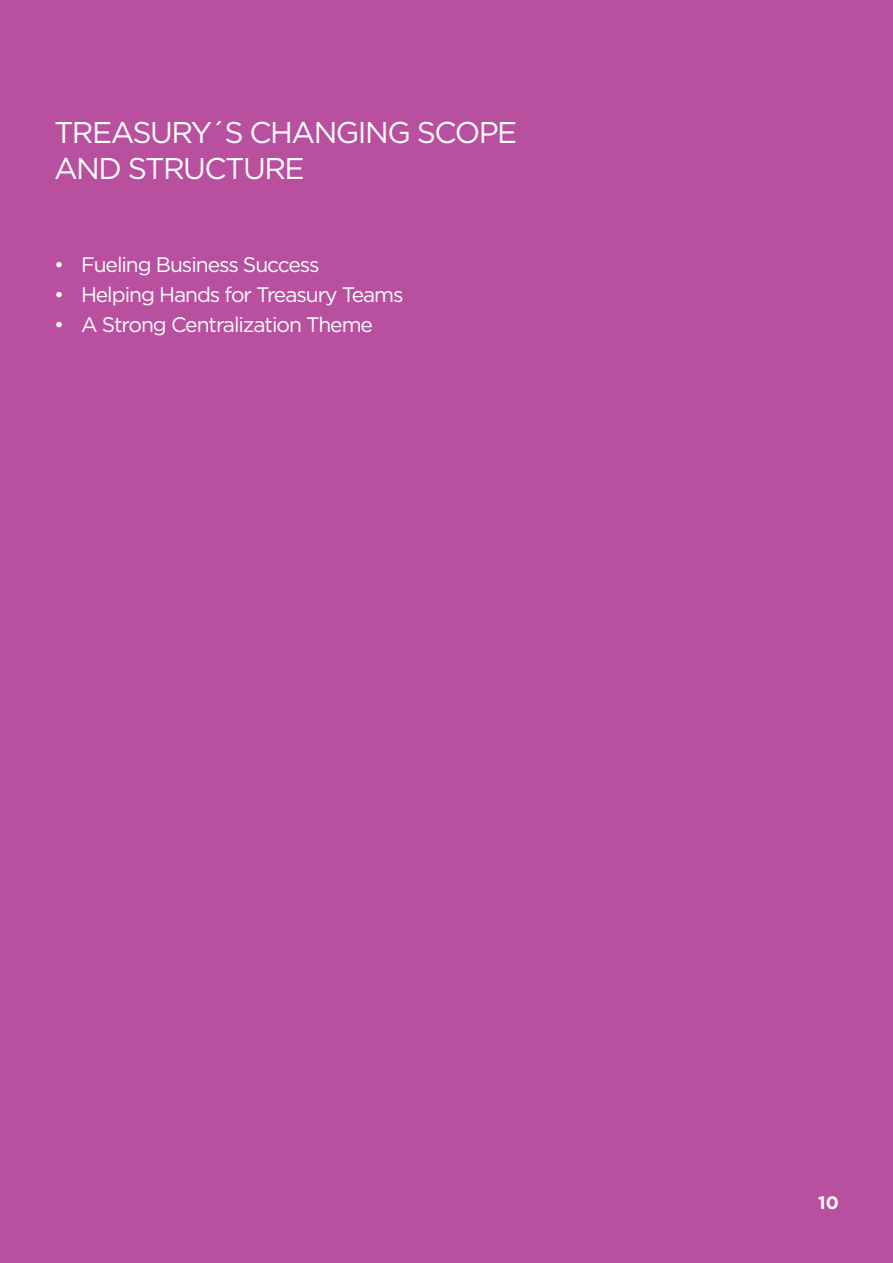
<style>
.page{position:relative;width:893px;height:1263px;background:#b9509f}
.page>*{position:absolute;margin:0;border:0;box-sizing:border-box;transform-origin:0 0}
.t1{font:30px "Gotham";letter-spacing:-.05em;color:#fff}
.t2{font:21px "Gotham";letter-spacing:-.05em;color:#fff}
.t3{font:700 18px "Gotham";color:#fff}
</style>
<div class="page">
<p class="t1" style="left:54px;top:114px;width:465px">TREASURY´S CHANGING SCOPE</p>
<p class="t1" style="left:54px;top:150px;width:252px">AND STRUCTURE</p>
<p class="t2" style="left:54px;top:252px;width:267px">• Fueling Business Success</p>
<p class="t2" style="left:54px;top:282px;width:351px">• Helping Hands for Treasury Teams</p>
<p class="t2" style="left:54px;top:312px;width:321px">• A Strong Centralization Theme</p>
<p class="t3" style="left:818px;top:1192px;width:22px">10</p>
</div>
